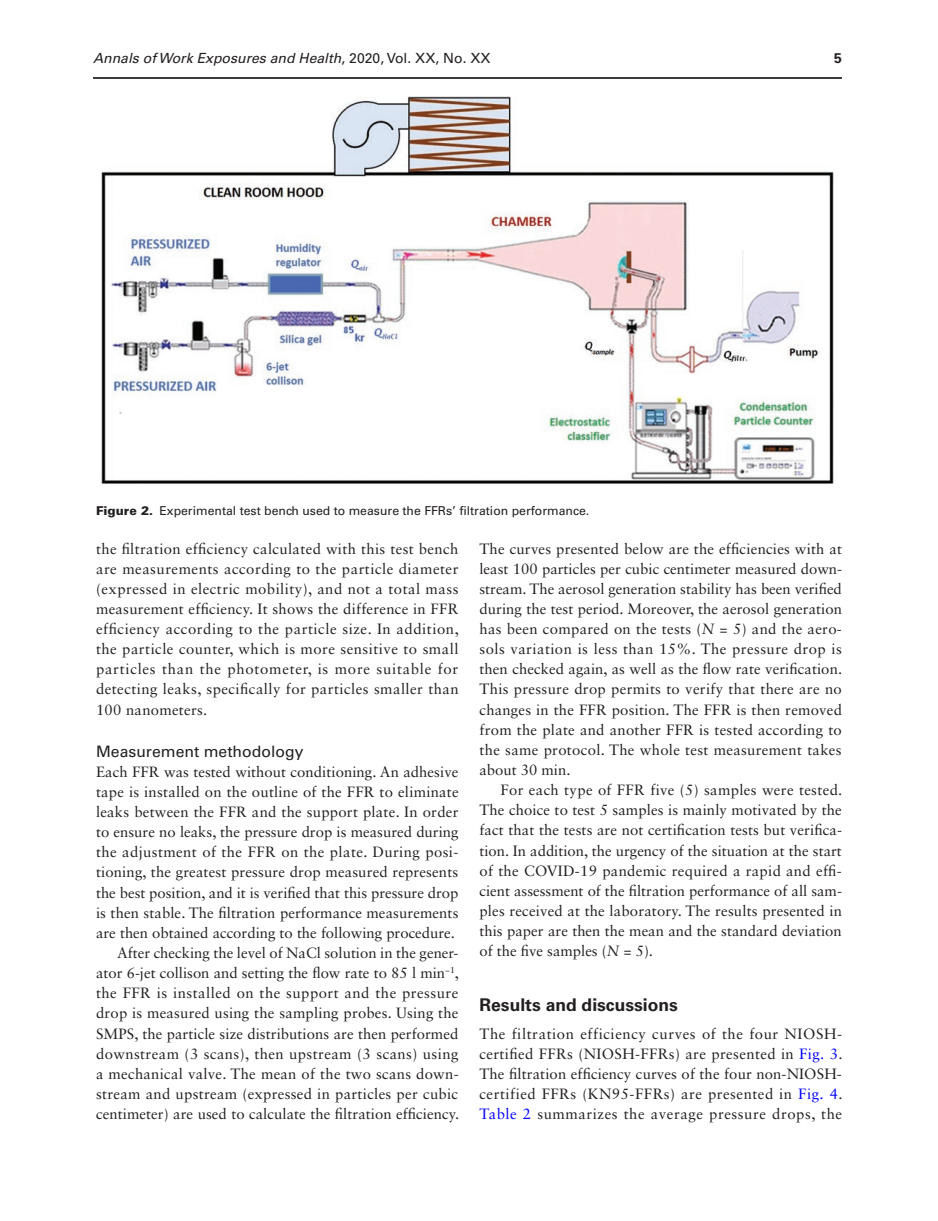
<style>
.page{position:relative;width:938px;height:1221px;background:#fff}
.page>*{position:absolute;margin:0;border:0;box-sizing:border-box;transform-origin:0 0}
.t1{font:700 17.5px "Univers LT Std";color:#231f20}
.t2{font:15.75px "Univers LT Std";color:#231f20}
.t3{font:14.88px/20.1px "Sabon LT Std";letter-spacing:.01em;color:#231f20;text-align:justify}
.t4{font:italic 14px "Univers LT Std";color:#231f20}
.t5{font:700 14px "Univers LT Std";color:#231f20}
.t6{font:12.25px "Univers LT Std";color:#231f20}
.s1{font-style:normal}
.s2{font-weight:900}
.s3{font-style:italic}
.s4{color:#00f}
</style>
<div class="page">
<img style="left:101px;top:96px;width:733px;height:387px">
<hr style="left:93px;top:77px;width:749px;height:2px;background:#231f20">
<p class="t4" style="left:93px;top:50px;width:399px">Annals of Work Exposures and Health<span class="s1">, 2020, Vol. XX, No. XX</span></p>
<p class="t5" style="left:834px;top:50px;width:9px">5</p>
<p class="t6" style="left:96px;top:503px;width:495px"><span class="s2">Figure 2.</span> Experimental test bench used to measure the FFRs’ filtration performance.</p>
<p class="t3" style="left:96px;top:538px;width:364px">the filtration efficiency calculated with this test bench are measurements according to the particle diameter (expressed in electric mobility), and not a total mass measurement efficiency. It shows the difference in FFR efficiency according to the particle size. In addition, the particle counter, which is more sensitive to small particles than the photometer, is more suitable for detecting leaks, specifically for particles smaller than 100 nanometers.</p>
<p class="t2" style="left:96px;top:741px;width:209px">Measurement methodology</p>
<p class="t3" style="left:96px;top:761px;width:364px;text-align:right">Each FFR was tested without conditioning. An adhesive tape is installed on the outline of the FFR to eliminate leaks between the FFR and the support plate. In order to ensure no leaks, the pressure drop is measured during the adjustment of the FFR on the plate. During posi&shy;tioning, the greatest pressure drop measured represents the best position, and it is verified that this pressure drop is then stable. The filtration performance measurements are then obtained according to the following procedure.<br>After checking the level of NaCl solution in the gener&shy;ator 6-jet collison and setting the flow rate to 85 l min<sup>−1</sup>, the FFR is installed on the support and the pressure drop is measured using the sampling probes. Using the SMPS, the particle size distributions are then performed downstream (3 scans), then upstream (3 scans) using a mechanical valve. The mean of the two scans down&shy;stream and upstream (expressed in particles per cubic centimeter) are used to calculate the filtration efficiency.</p>
<p class="t3" style="left:479px;top:538px;width:364px">The curves presented below are the efficiencies with at least 100 particles per cubic centimeter measured down&shy;stream. The aerosol generation stability has been verified during the test period. Moreover, the aerosol generation has been compared on the tests (<span class="s3">N</span> = 5) and the aero&shy;sols variation is less than 15%. The pressure drop is then checked again, as well as the flow rate verification.<br>This pressure drop permits to verify that there are no changes in the FFR position. The FFR is then removed from the plate and another FFR is tested according to the same protocol. The whole test measurement takes about 30 min.</p>
<p class="t3" style="left:479px;top:779px;width:364px;text-indent:21px">For each type of FFR five (5) samples were tested.<br>The choice to test 5 samples is mainly motivated by the fact that the tests are not certification tests but verifica&shy;tion. In addition, the urgency of the situation at the start of the COVID-19 pandemic required a rapid and effi&shy;cient assessment of the filtration performance of all sam&shy;ples received at the laboratory. The results presented in this paper are then the mean and the standard deviation of the five samples (<span class="s3">N</span> = 5).</p>
<p class="t1" style="left:479px;top:994px;width:200px">Results and discussions</p>
<p class="t3" style="left:479px;top:1023px;width:365px">The filtration efficiency curves of the four NIOSH&shy;certified FFRs (NIOSH-FFRs) are presented in <span class="s4">Fig. 3</span>.<br>The filtration efficiency curves of the four non-NIOSH&shy;certified FFRs (KN95-FFRs) are presented in <span class="s4">Fig. 4</span>.<br><span class="s4">Table 2</span> summarizes the average pressure drops, the</p>
</div>
